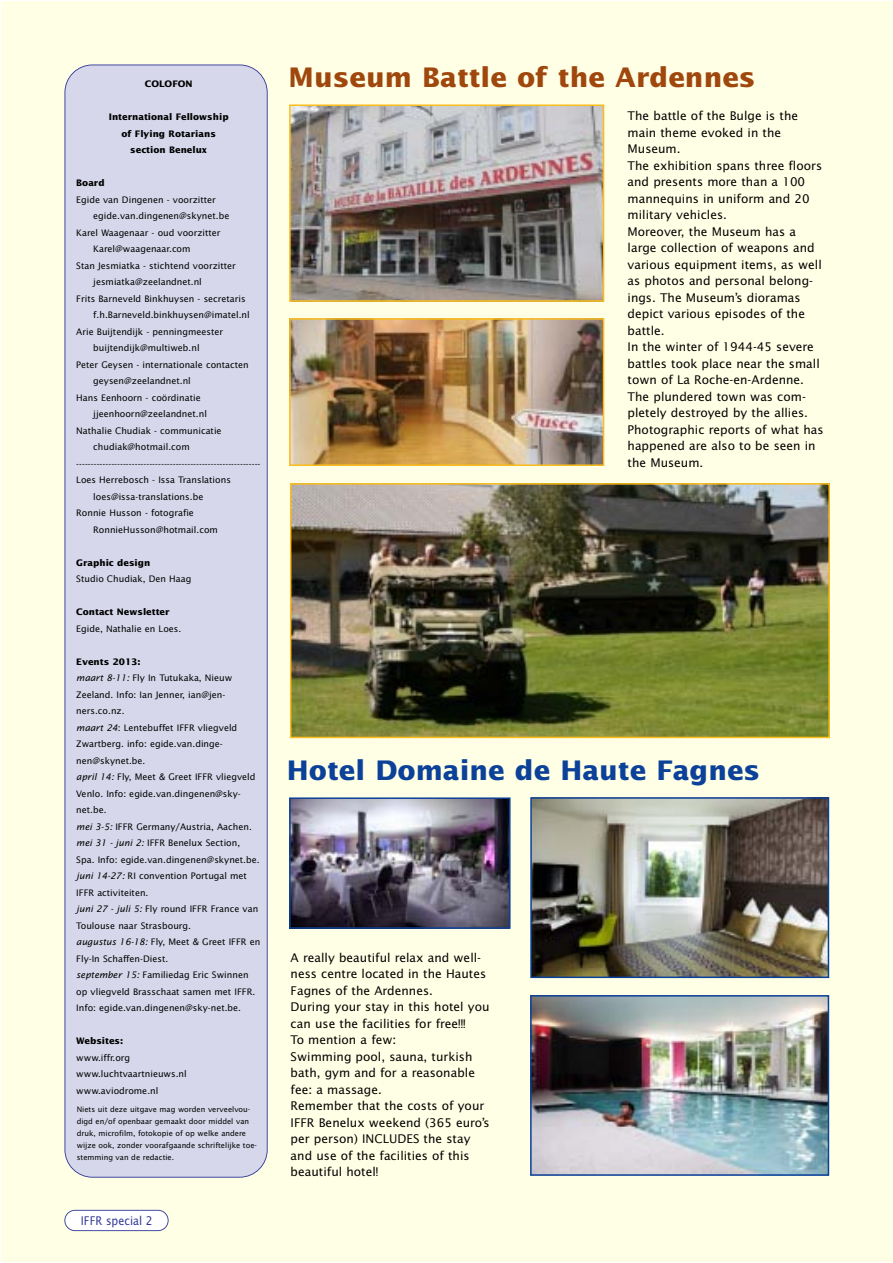
<style>
.page{position:relative;width:893px;height:1263px;background:#fff}
.page>*{position:absolute;margin:0;border:0;box-sizing:border-box;transform-origin:0 0}
.t1{font:700 27px "Lucida Sans";color:#9f470c}
.t2{font:700 27px "Lucida Sans";color:#0c4199}
.t3{font:12px/16.5px "Lucida Sans";color:#000}
.t4{font:12px "Lucida Sans";color:#323997;scale:.9 1}
.t5{font:9px/16.5px "Lucida Sans";color:#000}
.t6{font:700 9px/16.5px "Lucida Sans";color:#000;text-align:center}
.t7{font:7.5px/12px "Lucida Sans";color:#000}
.s1{font-weight:700}
.s2{font-style:italic}
</style>
<div class="page">
<div style="left:1px;top:2px;width:892px;height:1260px;background:#ffffe6"></div>
<div style="left:64px;top:64px;width:204px;height:1114px;background:#d6d7ea"></div>
<svg style="left:64px;top:1210px;width:105px;height:21px;background:#edeef4"></svg>
<img style="left:293px;top:486px;width:534px;height:249px">
<div style="left:290px;top:483px;width:540px;height:255px;border:2px solid #fabd1a"></div>
<img style="left:292px;top:321px;width:309px;height:142px">
<div style="left:289px;top:318px;width:315px;height:148px;border:2px solid #fabd1a"></div>
<img style="left:292px;top:107px;width:309px;height:192px">
<div style="left:289px;top:104px;width:315px;height:198px;border:2px solid #fabd1a"></div>
<img style="left:533px;top:998px;width:293px;height:175px">
<div style="left:530px;top:995px;width:299px;height:181px;border:2px solid #0c4199"></div>
<img style="left:533px;top:800px;width:293px;height:175px">
<div style="left:530px;top:797px;width:299px;height:181px;border:2px solid #0c4199"></div>
<img style="left:292px;top:800px;width:216px;height:126px">
<div style="left:289px;top:797px;width:222px;height:132px;border:2px solid #0c4199"></div>
<p class="t6" style="left:145px;top:76px;width:49px">COLOFON</p>
<p class="t6" style="left:109px;top:109px;width:121px">International Fellowship of Flying Rotarians section Benelux</p>
<p class="t6" style="left:76px;top:175px;width:30px">Board</p>
<p class="t5" style="left:76px;top:192px;width:141px">Egide van Dingenen - voorzitter</p>
<p class="t5" style="left:93px;top:208px;width:138px">egide.van.dingenen@skynet.be</p>
<p class="t5" style="left:76px;top:225px;width:146px">Karel Waagenaar - oud voorzitter</p>
<p class="t5" style="left:93px;top:241px;width:99px">Karel@waagenaar.com</p>
<p class="t5" style="left:76px;top:258px;width:161px">Stan Jesmiatka - stichtend voorzitter</p>
<p class="t5" style="left:93px;top:274px;width:110px">jesmiatka@zeelandnet.nl</p>
<p class="t5" style="left:76px;top:291px;width:171px">Frits Barneveld Binkhuysen - secretaris</p>
<p class="t5" style="left:93px;top:307px;width:158px">f.h.Barneveld.binkhuysen@imatel.nl</p>
<p class="t5" style="left:76px;top:324px;width:148px">Arie Buijtendijk - penningmeester</p>
<p class="t5" style="left:93px;top:340px;width:108px">buijtendijk@multiweb.nl</p>
<p class="t5" style="left:76px;top:357px;width:174px">Peter Geysen - internationale contacten</p>
<p class="t5" style="left:93px;top:373px;width:99px">geysen@zeelandnet.nl</p>
<p class="t5" style="left:76px;top:390px;width:126px">Hans Eenhoorn - coördinatie</p>
<p class="t5" style="left:93px;top:406px;width:115px">jjeenhoorn@zeelandnet.nl</p>
<p class="t5" style="left:76px;top:423px;width:147px">Nathalie Chudiak - communicatie</p>
<p class="t5" style="left:93px;top:439px;width:98px">chudiak@hotmail.com</p>
<p class="t5" style="left:76px;top:456px;width:186px">---------------------------------------------------------------</p>
<p class="t5" style="left:76px;top:472px;width:156px">Loes Herrebosch - Issa Translations</p>
<p class="t5" style="left:93px;top:489px;width:112px">loes@issa-translations.be</p>
<p class="t5" style="left:76px;top:505px;width:119px">Ronnie Husson - fotografie</p>
<p class="t5" style="left:93px;top:522px;width:126px">RonnieHusson@hotmail.com</p>
<p class="t6" style="left:76px;top:555px;width:76px">Graphic design</p>
<p class="t5" style="left:76px;top:571px;width:117px">Studio Chudiak, Den Haag</p>
<p class="t6" style="left:76px;top:604px;width:95px">Contact Newsletter</p>
<p class="t5" style="left:76px;top:621px;width:107px">Egide, Nathalie en Loes.</p>
<p class="t5" style="left:76px;top:654px;width:186px"><span class="s1">Events 2013:<br></span><span class="s2">maart 8-11:</span> Fly In Tutukaka, Nieuw<br>Zeeland. Info: Ian Jenner, ian@jen&shy;ners.co.nz.<br><span class="s2">maart 24</span>: Lentebuffet IFFR vliegveld<br>Zwartberg. info: egide.van.dinge&shy;nen@skynet.be.<br><span class="s2">april 14:</span> Fly, Meet &amp; Greet IFFR vliegveld<br>Venlo. Info: egide.van.dingenen@sky&shy;net.be.<br><span class="s2">mei 3-5:</span> IFFR Germany/Austria, Aachen. <span class="s2">mei 31 - juni 2:</span> IFFR Benelux Section,<br>Spa. Info: egide.van.dingenen@skynet.be. <span class="s2">juni 14-27:</span> RI convention Portugal met<br>IFFR activiteiten.<br><span class="s2">juni 27 - juli 5:</span> Fly round IFFR France van<br>Toulouse naar Strasbourg.<br><span class="s2">augustus 16-18:</span> Fly, Meet &amp; Greet IFFR en<br>Fly-In Schaffen-Diest.<br><span class="s2">september 15:</span> Familiedag Eric Swinnen op vliegveld Brasschaat samen met IFFR.<br>Info: egide.van.dingenen@sky-net.be.</p>
<p class="t6" style="left:76px;top:1033px;width:49px">Websites:</p>
<p class="t5" style="left:76px;top:1050px;width:112px">www.iffr.org www.luchtvaartnieuws.nl www.aviodrome.nl</p>
<p class="t7" style="left:77px;top:1104px;width:182px">Niets uit deze uitgave mag worden verveelvou&shy;digd en/of openbaar gemaakt door middel van druk, microfilm, fotokopie of op welke andere wijze ook, zonder voorafgaande schriftelijke toe&shy;stemming van de redactie.</p>
<h2 class="t4" style="left:81px;top:1215px;width:82px">IFFR special 2</h2>
<h1 class="t1" style="left:289px;top:67px;width:469px">Museum Battle of the Ardennes</h1>
<p class="t3" style="left:628px;top:108px;width:198px">The battle of the Bulge is the main theme evoked in the<br>Museum.<br>The exhibition spans three floors and presents more than a 100 mannequins in uniform and 20 military vehicles.<br>Moreover, the Museum has a large collection of weapons and various equipment items, as well as photos and personal belong&shy;ings. The Museum’s dioramas depict various episodes of the battle.<br>In the winter of 1944-45 severe battles took place near the small town of La Roche-en-Ardenne.<br>The plundered town was com&shy;pletely destroyed by the allies.<br>Photographic reports of what has happened are also to be seen in the Museum.</p>
<h1 class="t2" style="left:287px;top:759px;width:475px">Hotel Domaine de Haute Fagnes</h1>
<p class="t3" style="left:291px;top:950px;width:201px">A really beautiful relax and well&shy;ness centre located in the Hautes<br>Fagnes of the Ardennes.<br>During your stay in this hotel you can use the facilities for free!!!<br>To mention a few:<br>Swimming pool, sauna, turkish bath, gym and for a reasonable fee: a massage.<br>Remember that the costs of your<br>IFFR Benelux weekend (365 euro’s per person) INCLUDES the stay and use of the facilities of this beautiful hotel!</p>
</div>
